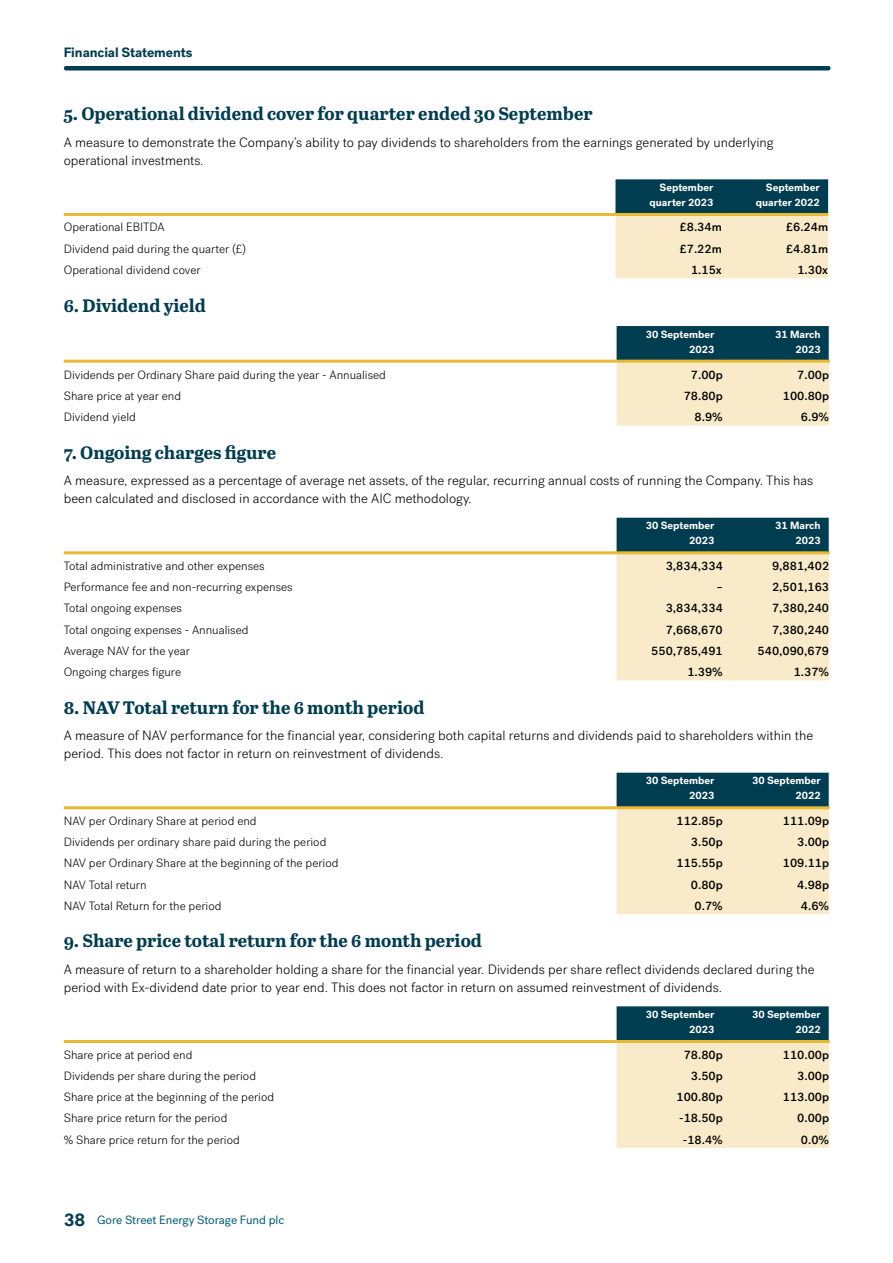
<style>
.page{position:relative;width:893px;height:1263px;background:#fff}
.page>*{position:absolute;margin:0;border:0;box-sizing:border-box;transform-origin:0 0}
.t1{font:700 18px "Abril Text";color:#003d50}
.t2{font:300 13.5px/18px "Post Grotesk";color:#000}
.t3{font:700 13.5px "Post Grotesk";letter-spacing:-.005em;color:#003d50}
.t4{font:300 12px "Post Grotesk";color:#000}
.t5{font:500 12px "Post Grotesk";color:#000}
.t6{font:12px "Post Grotesk";letter-spacing:-.005em;color:#035d75}
.t7{font:700 10.5px/15px "Post Grotesk";color:#fff;text-align:right}
.s1{font-weight:700;font-size:18px;color:#003d50}
</style>
<div class="page">
<hr style="left:66px;top:66px;width:762px;height:4px;background:#003d50">
<svg style="left:615px;top:179px;width:213px;height:99px;background:#a2ad9f"></svg>
<hr style="left:64px;top:213px;width:551px;height:3px;background:#e7ba35">
<hr style="left:615px;top:213px;width:107px;height:3px;background:#e7ba35">
<hr style="left:722px;top:213px;width:106px;height:3px;background:#e7ba35">
<svg style="left:617px;top:326px;width:212px;height:99px;background:#a1ad9e"></svg>
<hr style="left:64px;top:360px;width:553px;height:3px;background:#e7ba35">
<hr style="left:617px;top:360px;width:106px;height:3px;background:#e7ba35">
<hr style="left:723px;top:360px;width:107px;height:3px;background:#e7ba35">
<svg style="left:617px;top:518px;width:212px;height:162px;background:#c5c5af"></svg>
<hr style="left:64px;top:551px;width:553px;height:3px;background:#e7ba35">
<hr style="left:617px;top:551px;width:106px;height:3px;background:#e7ba35">
<hr style="left:723px;top:551px;width:107px;height:3px;background:#e7ba35">
<svg style="left:617px;top:773px;width:212px;height:141px;background:#bdc0ab"></svg>
<hr style="left:64px;top:806px;width:553px;height:3px;background:#e7ba35">
<hr style="left:617px;top:806px;width:106px;height:3px;background:#e7ba35">
<hr style="left:723px;top:806px;width:107px;height:3px;background:#e7ba35">
<svg style="left:617px;top:1006px;width:212px;height:142px;background:#bcc0ac"></svg>
<hr style="left:64px;top:1040px;width:553px;height:3px;background:#e7ba35">
<hr style="left:617px;top:1040px;width:106px;height:3px;background:#e7ba35">
<hr style="left:723px;top:1040px;width:107px;height:3px;background:#e7ba35">
<p class="t3" style="left:64px;top:44px;width:130px">Financial Statements</p>
<h1 class="t1" style="left:64px;top:101px;width:530px">5. Operational dividend cover for quarter ended 30 September</h1>
<p class="t2" style="left:64px;top:133px;width:711px">A measure to demonstrate the Company’s ability to pay dividends to shareholders from the earnings generated by underlying operational investments.</p>
<p class="t7" style="left:650px;top:180px;width:65px">September quarter 2023</p>
<p class="t7" style="left:756px;top:180px;width:65px">September quarter 2022</p>
<p class="t4" style="left:64px;top:221px;width:103px">Operational EBITDA</p>
<p class="t5" style="left:680px;top:220px;width:43px">£8.34m</p>
<p class="t5" style="left:786px;top:220px;width:43px">£6.24m</p>
<p class="t4" style="left:64px;top:242px;width:184px">Dividend paid during the quarter (£)</p>
<p class="t5" style="left:680px;top:241px;width:43px">£7.22m</p>
<p class="t5" style="left:786px;top:241px;width:43px">£4.81m</p>
<p class="t4" style="left:64px;top:263px;width:138px">Operational dividend cover</p>
<p class="t5" style="left:691px;top:263px;width:32px">1.15x</p>
<p class="t5" style="left:797px;top:263px;width:32px">1.30x</p>
<h1 class="t1" style="left:64px;top:292px;width:144px">6. Dividend yield</h1>
<p class="t7" style="left:646px;top:327px;width:70px">30 September<br>2023</p>
<p class="t7" style="left:775px;top:327px;width:47px">31 March<br>2023</p>
<p class="t4" style="left:64px;top:368px;width:324px">Dividends per Ordinary Share paid during the year - Annualised</p>
<p class="t5" style="left:691px;top:367px;width:33px">7.00p</p>
<p class="t5" style="left:797px;top:367px;width:33px">7.00p</p>
<p class="t4" style="left:64px;top:389px;width:119px">Share price at year end</p>
<p class="t5" style="left:684px;top:388px;width:41px">78.80p</p>
<p class="t5" style="left:783px;top:388px;width:48px">100.80p</p>
<p class="t4" style="left:64px;top:410px;width:74px">Dividend yield</p>
<p class="t5" style="left:695px;top:410px;width:30px">8.9%</p>
<p class="t5" style="left:801px;top:410px;width:30px">6.9%</p>
<h1 class="t1" style="left:64px;top:439px;width:214px">7. Ongoing charges figure</h1>
<p class="t2" style="left:64px;top:472px;width:751px">A measure, expressed as a percentage of average net assets, of the regular, recurring annual costs of running the Company. This has been calculated and disclosed in accordance with the AIC methodology.</p>
<p class="t7" style="left:646px;top:518px;width:70px">30 September<br>2023</p>
<p class="t7" style="left:775px;top:518px;width:47px">31 March<br>2023</p>
<p class="t4" style="left:64px;top:559px;width:202px">Total administrative and other expenses</p>
<p class="t5" style="left:666px;top:558px;width:59px">3,834,334</p>
<p class="t5" style="left:772px;top:558px;width:59px">9,881,402</p>
<p class="t4" style="left:64px;top:580px;width:230px">Performance fee and non-recurring expenses</p>
<p class="t5" style="left:717px;top:580px;width:7px">–</p>
<p class="t5" style="left:772px;top:580px;width:59px">2,501,163</p>
<p class="t4" style="left:64px;top:601px;width:120px">Total ongoing expenses</p>
<p class="t5" style="left:666px;top:601px;width:59px">3,834,334</p>
<p class="t5" style="left:772px;top:601px;width:59px">7,380,240</p>
<p class="t4" style="left:64px;top:623px;width:186px">Total ongoing expenses - Annualised</p>
<p class="t5" style="left:666px;top:622px;width:59px">7,668,670</p>
<p class="t5" style="left:772px;top:622px;width:59px">7,380,240</p>
<p class="t4" style="left:64px;top:644px;width:128px">Average NAV for the year</p>
<p class="t5" style="left:651px;top:643px;width:73px">550,785,491</p>
<p class="t5" style="left:758px;top:643px;width:73px">540,090,679</p>
<p class="t4" style="left:64px;top:665px;width:119px">Ongoing charges figure</p>
<p class="t5" style="left:687px;top:665px;width:37px">1.39%</p>
<p class="t5" style="left:794px;top:665px;width:37px">1.37%</p>
<h1 class="t1" style="left:64px;top:694px;width:362px">8. NAV Total return for the 6 month period</h1>
<p class="t2" style="left:64px;top:727px;width:751px">A measure of NAV performance for the financial year, considering both capital returns and dividends paid to shareholders within the period. This does not factor in return on reinvestment of dividends.</p>
<p class="t7" style="left:646px;top:773px;width:70px">30 September<br>2023</p>
<p class="t7" style="left:752px;top:773px;width:70px">30 September<br>2022</p>
<p class="t4" style="left:64px;top:814px;width:194px">NAV per Ordinary Share at period end</p>
<p class="t5" style="left:676px;top:813px;width:48px">112.85p</p>
<p class="t5" style="left:783px;top:813px;width:48px">111.09p</p>
<p class="t4" style="left:64px;top:835px;width:264px">Dividends per ordinary share paid during the period</p>
<p class="t5" style="left:691px;top:835px;width:33px">3.50p</p>
<p class="t5" style="left:797px;top:835px;width:33px">3.00p</p>
<p class="t4" style="left:64px;top:856px;width:276px">NAV per Ordinary Share at the beginning of the period</p>
<p class="t5" style="left:676px;top:856px;width:48px">115.55p</p>
<p class="t5" style="left:783px;top:856px;width:48px">109.11p</p>
<p class="t4" style="left:64px;top:878px;width:84px">NAV Total return</p>
<p class="t5" style="left:691px;top:877px;width:33px">0.80p</p>
<p class="t5" style="left:797px;top:877px;width:33px">4.98p</p>
<p class="t4" style="left:64px;top:899px;width:159px">NAV Total Return for the period</p>
<p class="t5" style="left:695px;top:898px;width:30px">0.7%</p>
<p class="t5" style="left:801px;top:898px;width:30px">4.6%</p>
<h1 class="t1" style="left:64px;top:928px;width:420px">9. Share price total return for the 6 month period</h1>
<p class="t2" style="left:64px;top:960px;width:752px">A measure of return to a shareholder holding a share for the financial year. Dividends per share reflect dividends declared during the period with Ex-dividend date prior to year end. This does not factor in return on assumed reinvestment of dividends.</p>
<p class="t7" style="left:646px;top:1007px;width:70px">30 September<br>2023</p>
<p class="t7" style="left:752px;top:1007px;width:70px">30 September<br>2022</p>
<p class="t4" style="left:64px;top:1047px;width:130px">Share price at period end</p>
<p class="t5" style="left:684px;top:1047px;width:41px">78.80p</p>
<p class="t5" style="left:783px;top:1047px;width:48px">110.00p</p>
<p class="t4" style="left:64px;top:1069px;width:194px">Dividends per share during the period</p>
<p class="t5" style="left:691px;top:1068px;width:33px">3.50p</p>
<p class="t5" style="left:797px;top:1068px;width:33px">3.00p</p>
<p class="t4" style="left:64px;top:1090px;width:212px">Share price at the beginning of the period</p>
<p class="t5" style="left:676px;top:1090px;width:48px">100.80p</p>
<p class="t5" style="left:783px;top:1090px;width:48px">113.00p</p>
<p class="t4" style="left:64px;top:1111px;width:165px">Share price return for the period</p>
<p class="t5" style="left:679px;top:1111px;width:45px">-18.50p</p>
<p class="t5" style="left:797px;top:1111px;width:33px">0.00p</p>
<p class="t4" style="left:64px;top:1132px;width:178px">% Share price return for the period</p>
<p class="t5" style="left:683px;top:1132px;width:41px">-18.4%</p>
<p class="t5" style="left:801px;top:1132px;width:30px">0.0%</p>
<p class="t6" style="left:64px;top:1212px;width:222px"><span class="s1">38</span> Gore Street Energy Storage Fund plc</p>
</div>
